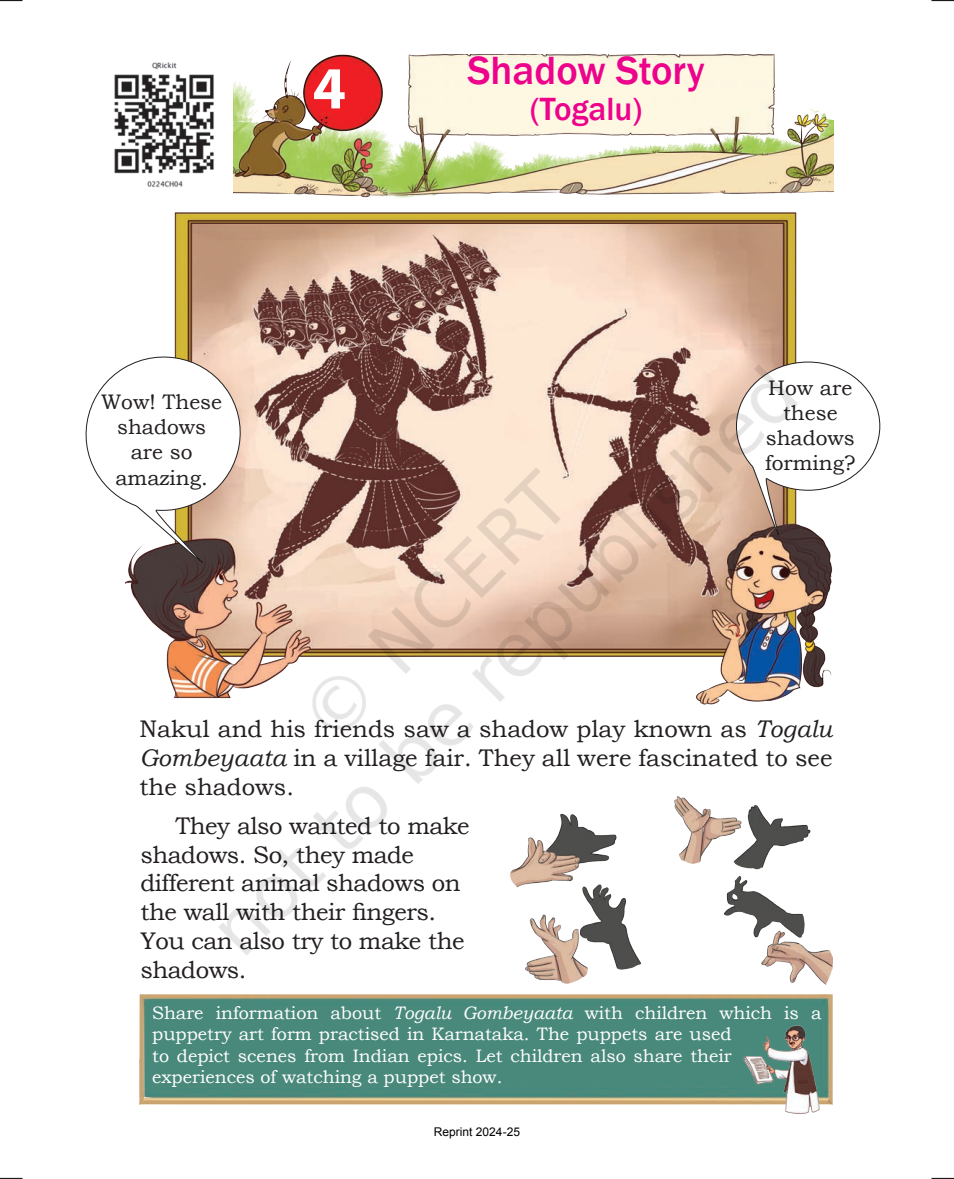
<style>
.page{position:relative;width:954px;height:1179px;background:#fff}
.page>*{position:absolute;margin:0;border:0;box-sizing:border-box;transform-origin:0 0}
.t1{font:700 60px "Myriad Pro";color:#fff}
.t2{font:500 40.5px "Franklin Gothic";color:#ed028c}
.t3{font:500 33px "Franklin Gothic";color:#ed028c}
.t4{font:24px/28.8px "Bookman Old Style";letter-spacing:-.02em;color:#231f20;text-align:justify}
.t5{font:21px/25.2px "Bookman Old Style";color:#231f20;text-align:center}
.t6{font:18px/21.6px "Bookman Old Style";color:#fff}
.t7{font:12px "Arial";color:#000}
.s1{font-style:italic}
</style>
<div class="page">
<svg style="left:0;top:0;width:19px;height:1px"></svg>
<svg style="left:935px;top:0;width:19px;height:1px"></svg>
<svg style="left:0;top:1177px;width:22px;height:2px"></svg>
<svg style="left:932px;top:1177px;width:22px;height:2px"></svg>
<img style="left:19px;top:0;width:916px;height:1178px">
<img style="left:115px;top:290px;width:700px;height:699px">
<h1 class="t1" style="left:313px;top:49px;width:35px">4</h1>
<p class="t5" style="left:101px;top:389px;width:122px">Wow! These shadows are so amazing.</p>
<h2 class="t2" style="left:468px;top:45px;width:239px">Shadow Story</h2>
<h3 class="t3" style="left:530px;top:89px;width:113px">(Togalu)</h3>
<p class="t5" style="left:765px;top:375px;width:92px">How are these shadows forming?</p>
<p class="t4" style="left:140px;top:714px;width:695px">Nakul and his friends saw a shadow play known as <span class="s1">Togalu Gombeyaata</span> in a village fair. They all were fascinated to see the shadows.</p>
<p class="t4" style="left:141px;top:811px;width:331px;text-align:left;text-indent:35px">They also wanted to make shadows. So, they made different animal shadows on the wall with their fingers.<br>You can also try to make the shadows.</p>
<p class="t6" style="left:152px;top:1001px;width:671px">Share information about <span class="s1">Togalu Gombeyaata</span> with children which is a puppetry art form practised in Karnataka. The puppets are used<br>to depict scenes from Indian epics. Let children also share their experiences of watching a puppet show.</p>
<p class="t7" style="left:434px;top:1123px;width:88px">Reprint 2024-25</p>
</div>
